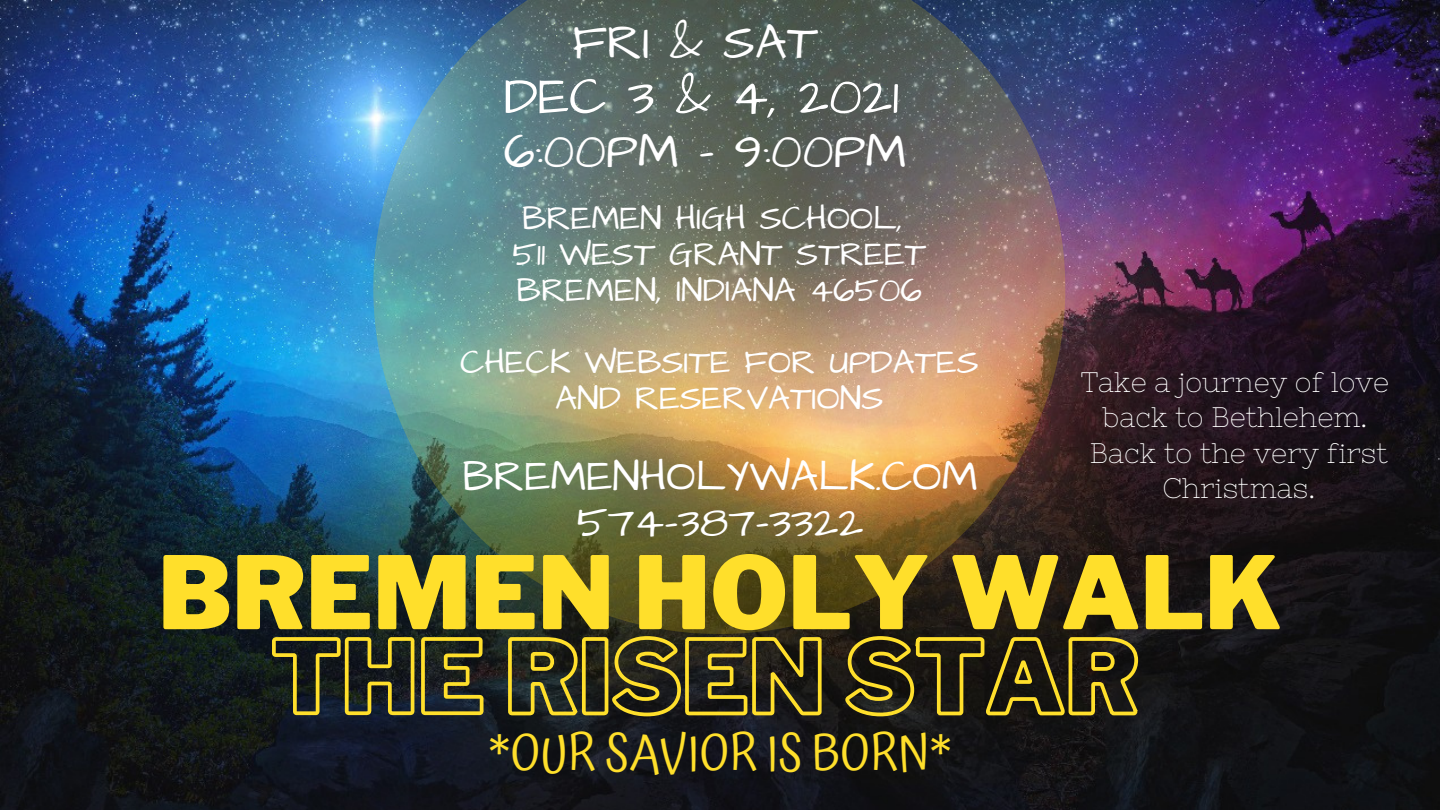
<style>
.page{position:relative;width:1440px;height:810px;background:#fff}
.page>*{position:absolute;margin:0;border:0;box-sizing:border-box;transform-origin:0 0}
.t1{font:900 100px "Libre Franklin";color:#ffdf2b}
.t2{font:52.8px "Architects Daughter";color:#fff}
.t3{font:50px "Atma";color:#ffdf2b}
.t4{font:49.8px "Architects Daughter";color:#fff}
.t5{font:43.7px "Architects Daughter";color:#fff}
.t6{font:34.4px/36px "Architects Daughter";color:#fff}
.t7{font:28.2px/35.2px "Nixie One";color:#fff;text-align:center}
</style>
<div class="page">
<img style="left:0;top:0;width:1440px;height:810px">
<img style="left:373px;top:0;width:692px;height:634px">
<svg style="left:272px;top:637px;width:212px;height:78px;background:#4a4823"></svg>
<svg style="left:508px;top:636px;width:630px;height:80px;background:#4e461b"></svg>
<p class="t4" style="left:572px;top:9px;width:247px">FRI &amp; SAT</p>
<p class="t2" style="left:504px;top:61px;width:397px">DEC 3 &amp; 4, 2021</p>
<p class="t4" style="left:504px;top:117px;width:404px">6:00PM - 9:00PM</p>
<p class="t6" style="left:522px;top:201px;width:382px">BREMEN HIGH SCHOOL,</p>
<p class="t6" style="left:512px;top:237px;width:415px">511 WEST GRANT STREET<br>BREMEN, INDIANA 46506</p>
<p class="t6" style="left:460px;top:345px;width:520px;text-align:center">CHECK WEBSITE FOR UPDATES<br>AND RESERVATIONS</p>
<p class="t7" style="left:1081px;top:364px;width:310px">Take a journey of love</p>
<p class="t7" style="left:1103px;top:400px;width:266px">back to Bethlehem.</p>
<p class="t7" style="left:1090px;top:435px;width:300px">Back to the very first<br>Christmas.</p>
<p class="t5" style="left:462px;top:446px;width:517px">BREMENHOLYWALK.COM</p>
<p class="t5" style="left:577px;top:493px;width:288px">574-387-3322</p>
<p class="t1" style="left:158px;top:533px;width:1125px">BREMEN HOLY WALK</p>
<p class="t3" style="left:489px;top:723px;width:465px">*OUR SAVIOR IS BORN*</p>
</div>
